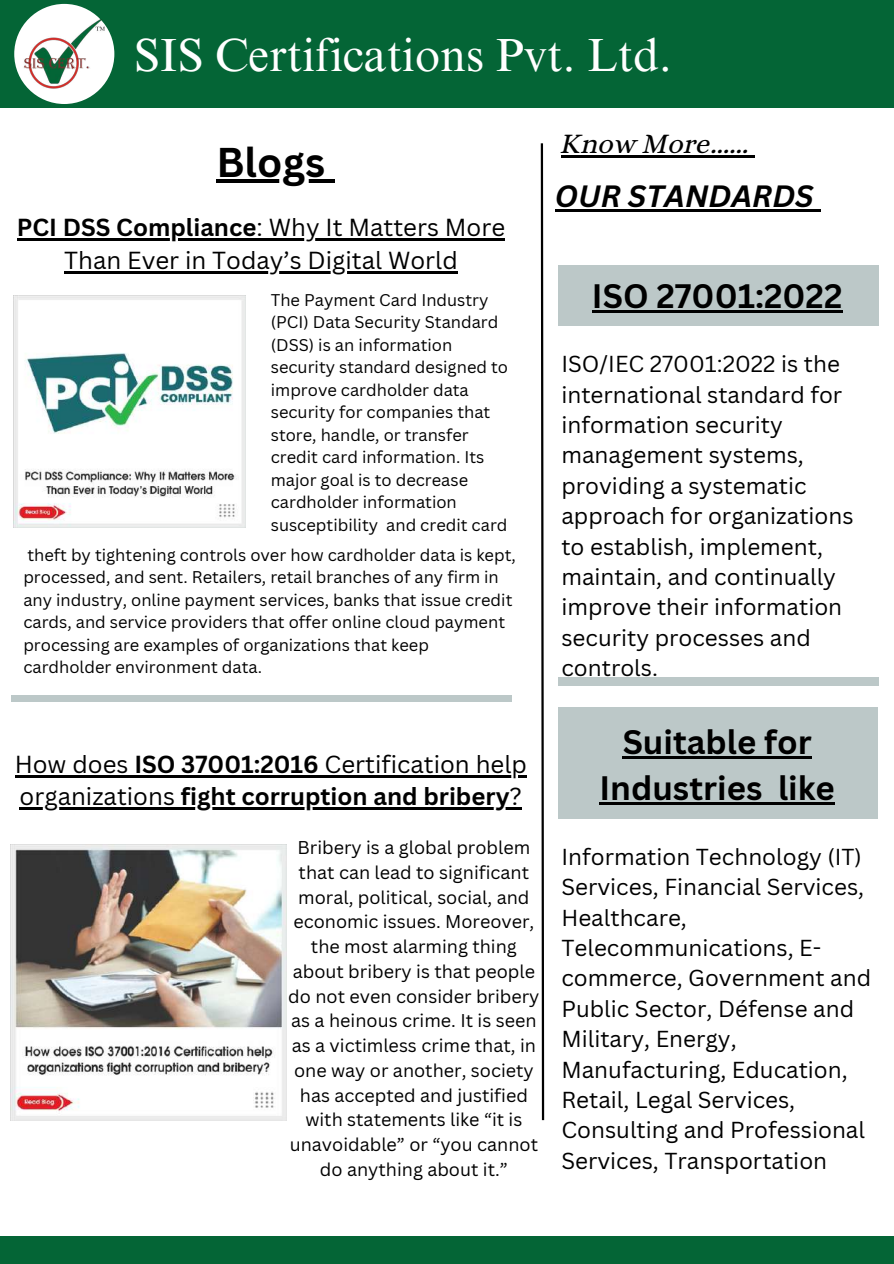
<style>
.page{position:relative;width:894px;height:1264px;background:#fff}
.page>*{position:absolute;margin:0;border:0;box-sizing:border-box;transform-origin:0 0}
.t1{font:46.5px "Times NRMT Pro";color:#fff}
.t2{font:700 40.5px "Canva Sans";color:#000}
.t3{font:700 33px/46.2px "Canva Sans";color:#000;text-align:center}
.t4{font:italic 700 30px "Canva Sans";color:#000}
.t5{font:28.5px "CA Generated";color:#000}
.t6{font:24px/32.7px "Canva Sans";color:#000;text-align:center}
.t7{font:22.5px/30.3px "Canva Sans";color:#000}
.t8{font:18px/24.8px "Canva Sans";color:#000;text-align:center}
.t9{font:16.5px/22.5px "Canva Sans";color:#000}
.s1{font-weight:700}
</style>
<div class="page">
<div style="left:0;top:0;width:893px;height:108px;background:#046536"></div>
<div style="left:14px;top:4px;width:100px;height:100px;background:#fff;border-radius:50%"></div>
<img style="left:21px;top:20px;width:83px;height:70px">
<svg style="left:540px;top:143px;width:5px;height:978px"></svg>
<div style="left:0;top:1235px;width:893px;height:28px;background:#046536"></div>
<div style="left:11px;top:695px;width:500px;height:7px;background:#bcc8c8"></div>
<div style="left:558px;top:677px;width:320px;height:9px;background:#bcc8c8"></div>
<div style="left:558px;top:266px;width:320px;height:60px;background:#bcc8c8"></div>
<div style="left:558px;top:707px;width:320px;height:111px;background:#bcc8c8"></div>
<img style="left:14px;top:296px;width:232px;height:231px">
<img style="left:11px;top:844px;width:275px;height:276px">
<hr style="left:17px;top:238px;width:239px;height:3px;background:#000">
<hr style="left:256px;top:238px;width:249px;height:3px;background:#000">
<hr style="left:64px;top:271px;width:393px;height:2px;background:#000">
<hr style="left:216px;top:179px;width:109px;height:3px;background:#000">
<svg style="left:325px;top:179px;width:10px;height:3px"></svg>
<hr style="left:15px;top:775px;width:119px;height:2px;background:#000">
<hr style="left:134px;top:775px;width:184px;height:2px;background:#000">
<hr style="left:318px;top:775px;width:208px;height:2px;background:#000">
<hr style="left:20px;top:807px;width:161px;height:2px;background:#000">
<hr style="left:181px;top:807px;width:328px;height:2px;background:#000">
<svg style="left:509px;top:807px;width:13px;height:2px"></svg>
<hr style="left:561px;top:155px;width:187px;height:2px;background:#000">
<svg style="left:748px;top:155px;width:6px;height:2px"></svg>
<hr style="left:554px;top:209px;width:259px;height:2px;background:#000">
<svg style="left:813px;top:209px;width:7px;height:2px"></svg>
<hr style="left:591px;top:310px;width:251px;height:2px;background:#000">
<hr style="left:622px;top:756px;width:189px;height:2px;background:#000">
<hr style="left:599px;top:802px;width:163px;height:2px;background:#000">
<svg style="left:762px;top:802px;width:15px;height:2px"></svg>
<hr style="left:777px;top:802px;width:57px;height:2px;background:#000">
<h1 class="t1" style="left:134px;top:38px;width:539px">SIS Certifications Pvt. Ltd.</h1>
<h2 class="t2" style="left:216px;top:133px;width:110px">Blogs</h2>
<h3 class="t6" style="left:17px;top:210px;width:490px"><span class="s1">PCI DSS Compliance</span>: Why It Matters More<br>Than Ever in Today’s Digital World</h3>
<p class="t9" style="left:271px;top:288px;width:239px">The Payment Card Industry (PCI) Data Security Standard (DSS) is an information security standard designed to improve cardholder data security for companies that store, handle, or transfer credit card information. Its major goal is to decrease cardholder information susceptibility and credit card</p>
<p class="t9" style="left:23px;top:543px;width:494px">theft by tightening controls over how cardholder data is kept, processed, and sent. Retailers, retail branches of any firm in any industry, online payment services, banks that issue credit cards, and service providers that offer online cloud payment processing are examples of organizations that keep cardholder environment data.</p>
<h3 class="t5" style="left:561px;top:127px;width:189px">Know More......</h3>
<h3 class="t4" style="left:554px;top:175px;width:260px">OUR STANDARDS</h3>
<h3 class="t3" style="left:591px;top:272px;width:252px">ISO 27001:2022</h3>
<p class="t7" style="left:561px;top:348px;width:293px">ISO/IEC 27001:2022 is the international standard for information security management systems, providing a systematic approach for organizations to establish, implement, maintain, and continually improve their information security processes and controls.</p>
<h3 class="t6" style="left:15px;top:747px;width:513px;text-align:left">How does <span class="s1">ISO 37001:2016</span> Certification help organizations <span class="s1">fight corruption and bribery</span>?</h3>
<p class="t8" style="left:288px;top:834px;width:252px">Bribery is a global problem that can lead to significant moral, political, social, and economic issues. Moreover, the most alarming thing about bribery is that people do not even consider bribery as a heinous crime. It is seen as a victimless crime that, in one way or another, society has accepted and justified with statements like “it is unavoidable” or “you cannot do anything about it.”</p>
<h3 class="t3" style="left:599px;top:717px;width:237px">Suitable for<br>Industries like</h3>
<p class="t7" style="left:561px;top:841px;width:311px">Information Technology (IT)<br>Services, Financial Services,<br>Healthcare,<br>Telecommunications, E&shy;commerce, Government and<br>Public Sector, Défense and<br>Military, Energy,<br>Manufacturing, Education,<br>Retail, Legal Services,<br>Consulting and Professional<br>Services, Transportation</p>
</div>
